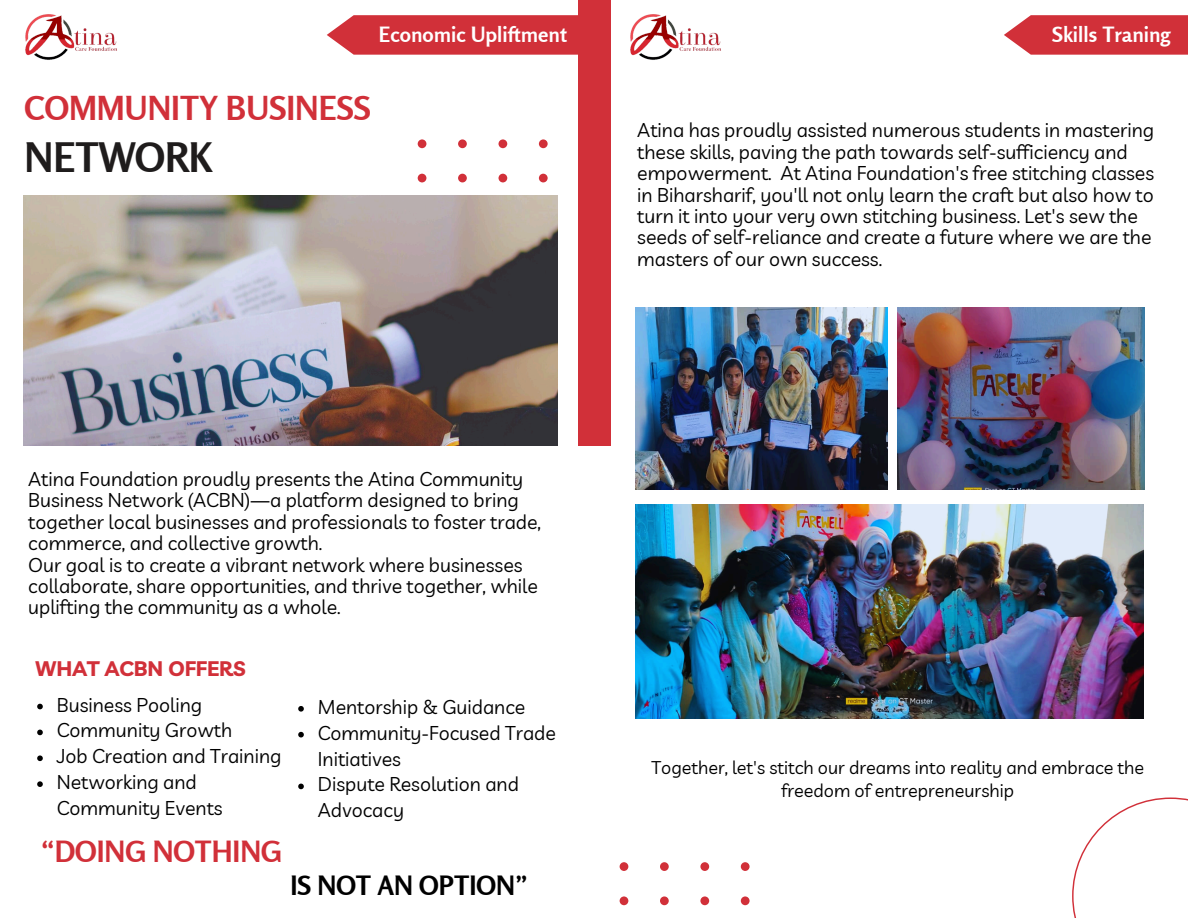
<style>
.page{position:relative;width:1188px;height:918px;background:#fff}
.page>*{position:absolute;margin:0;border:0;box-sizing:border-box;transform-origin:0 0}
.t1{font:700 40.5px "Rosario";color:#1f1c1c}
.t2{font:700 33px "Rosario";color:#d13039}
.t3{font:700 29.1px "Rosario";color:#d13039}
.t4{font:700 26.55px "Rosario";color:#000}
.t5{font:700 21px "Rosario";color:#fff}
.t6{font:700 21px "Livvic";color:#d13039}
.t7{font:19.5px/21.3px "Livvic";color:#000}
.t8{font:18px/23.7px "Livvic";color:#000;text-align:center}
</style>
<div class="page">
<div style="left:578px;top:0;width:32px;height:446px;background:#d13039"></div>
<svg style="left:418px;top:139px;width:130px;height:44px"></svg>
<img style="left:24px;top:195px;width:533px;height:250px">
<svg style="left:620px;top:862px;width:130px;height:44px"></svg>
<svg style="left:1072px;top:798px;width:116px;height:120px"></svg>
<img style="left:635px;top:505px;width:509px;height:213px">
<img style="left:898px;top:307px;width:246px;height:183px">
<img style="left:635px;top:307px;width:252px;height:183px">
<svg style="left:37px;top:704px;width:6px;height:5px"></svg>
<svg style="left:37px;top:730px;width:6px;height:5px"></svg>
<svg style="left:37px;top:755px;width:6px;height:6px"></svg>
<svg style="left:37px;top:781px;width:6px;height:6px"></svg>
<svg style="left:298px;top:706px;width:6px;height:6px"></svg>
<svg style="left:298px;top:732px;width:6px;height:5px"></svg>
<svg style="left:298px;top:784px;width:6px;height:5px"></svg>
<img style="left:25px;top:14px;width:92px;height:46px">
<svg style="left:327px;top:15px;width:251px;height:40px;background:#d33d45"></svg>
<img style="left:630px;top:14px;width:91px;height:46px">
<svg style="left:1004px;top:15px;width:184px;height:40px;background:#d44149"></svg>
<p class="t5" style="left:379px;top:21px;width:189px">Economic Upliftment</p>
<p class="t5" style="left:1052px;top:21px;width:120px">Skills Traning</p>
<p class="t2" style="left:24px;top:88px;width:348px">COMMUNITY BUSINESS</p>
<h3 class="t1" style="left:24px;top:132px;width:190px">NETWORK</h3>
<h5 class="t7" style="left:637px;top:119px;width:519px">Atina has proudly assisted numerous students in mastering these skills, paving the path towards self-sufficiency and empowerment. At Atina Foundation's free stitching classes in Biharsharif, you'll not only learn the craft but also how to turn it into your very own stitching business. Let's sew the seeds of self-reliance and create a future where we are the masters of our own success.</h5>
<p class="t7" style="left:28px;top:468px;width:514px">Atina Foundation proudly presents the Atina Community Business Network (ACBN)—a platform designed to bring together local businesses and professionals to foster trade, commerce, and collective growth.<br>Our goal is to create a vibrant network where businesses collaborate, share opportunities, and thrive together, while uplifting the community as a whole.</p>
<h2 class="t6" style="left:35px;top:655px;width:212px">WHAT ACBN OFFERS</h2>
<h1 class="t7" style="left:57px;top:694px;width:147px">Business Pooling</h1>
<p class="t7" style="left:57px;top:719px;width:177px">Community Growth</p>
<p class="t7" style="left:57px;top:745px;width:226px">Job Creation and Training</p>
<h6 class="t7" style="left:57px;top:769px;width:167px;line-height:25.8px">Networking and<br>Community Events</h6>
<p class="t3" style="left:41px;top:834px;width:243px">“DOING NOTHING</p>
<h4 class="t7" style="left:318px;top:696px;width:209px">Mentorship &amp; Guidance</h4>
<p class="t7" style="left:318px;top:719px;width:240px;line-height:25.8px">Community-Focused Trade<br>Initiatives</p>
<p class="t7" style="left:318px;top:771px;width:203px;line-height:25.8px">Dispute Resolution and<br>Advocacy</p>
<p class="t4" style="left:291px;top:869px;width:239px">IS NOT AN OPTION”</p>
<h3 class="t8" style="left:651px;top:755px;width:494px">Together, let's stitch our dreams into reality and embrace the freedom of entrepreneurship</h3>
</div>
